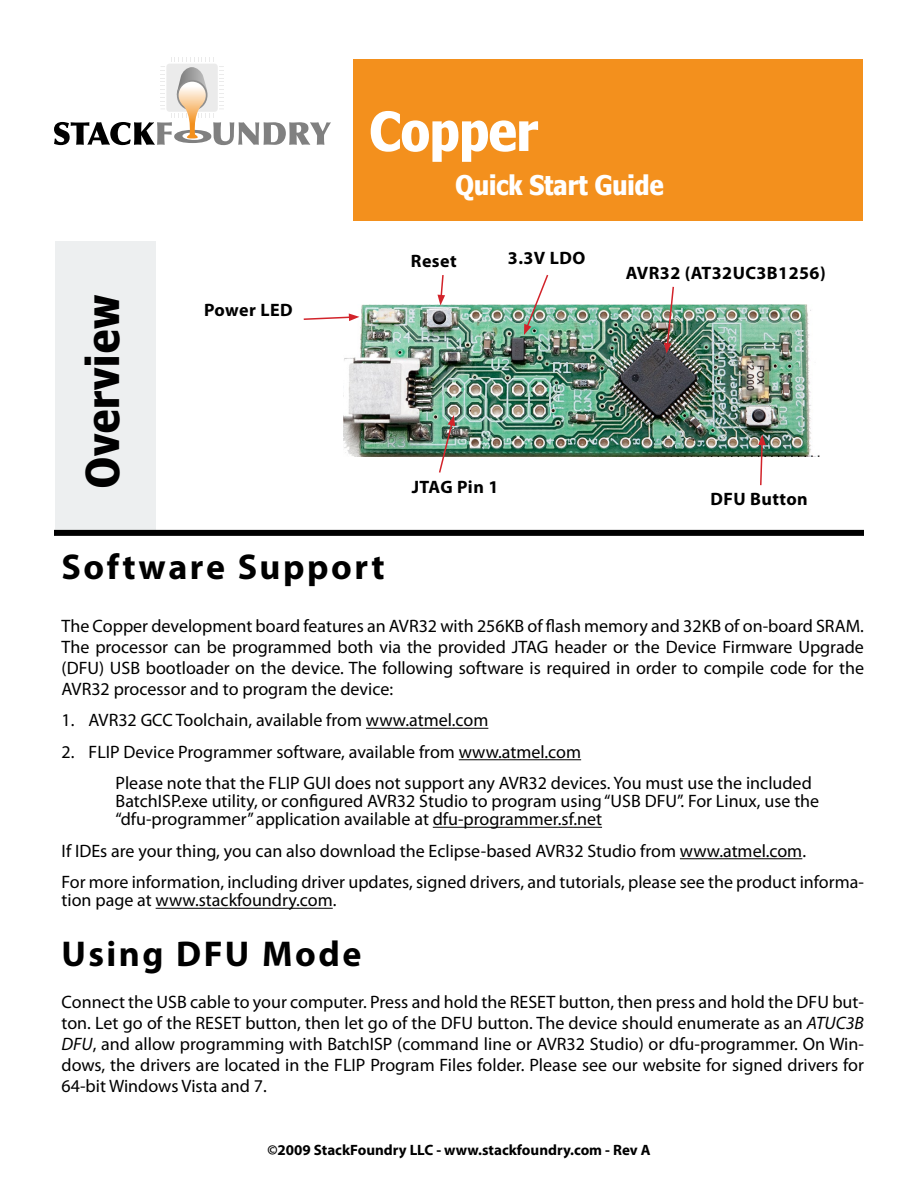
<style>
.page{position:relative;width:918px;height:1188px;background:#fff}
.page>*{position:absolute;margin:0;border:0;box-sizing:border-box;transform-origin:0 0}
.Company_Name{font:700 54px "Nina";color:#fff}
.Body{font:700 45px "Nina";letter-spacing:.025em;color:#000}
.Body-2{font:700 36px "Myriad Pro";letter-spacing:.07em;color:#000}
.Company_Name-2{font:700 27px "Nina";color:#fff}
.Body-3{font:18px/21px "Myriad Pro";color:#000;text-align:justify}
.Body-4{font:700 18px "Myriad Pro";letter-spacing:.025em;color:#000}
.Body-5{font:700 15px "Myriad Pro";color:#000}
.s1{font-style:italic}
</style>
<div class="page">
<div style="left:55px;top:241px;width:100px;height:291px;background:#edeff0"></div>
<div style="left:353px;top:59px;width:510px;height:162px;background:#f3901d"></div>
<svg style="left:54px;top:57px;width:277px;height:88px"></svg>
<img style="left:344px;top:305px;width:475px;height:151px">
<svg style="left:303px;top:313px;width:56px;height:8px"></svg>
<svg style="left:437px;top:275px;width:8px;height:30px"></svg>
<svg style="left:664px;top:286px;width:11px;height:68px"></svg>
<svg style="left:758px;top:435px;width:8px;height:51px"></svg>
<svg style="left:438px;top:415px;width:17px;height:58px"></svg>
<div style="left:54px;top:530px;width:810px;height:6px;background:#000"></div>
<hr style="left:366px;top:728px;width:122px;height:1px;background:#000">
<hr style="left:459px;top:759px;width:122px;height:1px;background:#000">
<hr style="left:433px;top:827px;width:169px;height:1px;background:#000">
<hr style="left:680px;top:858px;width:122px;height:1px;background:#000">
<hr style="left:156px;top:908px;width:177px;height:1px;background:#000">
<svg style="left:524px;top:275px;width:26px;height:60px"></svg>
<p class="Company_Name" style="left:370px;top:97px;width:170px">Copper</p>
<p class="Company_Name-2" style="left:456px;top:168px;width:209px">Quick Start Guide</p>
<p class="Body" style="left:74px;top:488px;width:195px;rotate:-90deg">Overview</p>
<p class="Body-4" style="left:204px;top:298px;width:90px">Power LED</p>
<p class="Body-4" style="left:411px;top:249px;width:47px">Reset</p>
<p class="Body-4" style="left:508px;top:246px;width:79px">3.3V LDO</p>
<p class="Body-4" style="left:626px;top:261px;width:201px">AVR32 (AT32UC3B1256)</p>
<p class="Body-4" style="left:412px;top:475px;width:88px">JTAG Pin 1</p>
<p class="Body-4" style="left:710px;top:487px;width:99px">DFU Button</p>
<p class="Body-2" style="left:62px;top:543px;width:324px">Software Support</p>
<p class="Body-3" style="left:62px;top:615px;width:804px">The Copper development board features an AVR32 with 256KB of flash memory and 32KB of on-board SRAM.<br>The processor can be programmed both via the provided JTAG header or the Device Firmware Upgrade (DFU) USB bootloader on the device. The following software is required in order to compile code for the AVR32 processor and to program the device:</p>
<p class="Body-3" style="left:62px;top:710px;width:428px">1. AVR32 GCC Toolchain, available from www.atmel.com</p>
<p class="Body-3" style="left:62px;top:741px;width:521px">2. FLIP Device Programmer software, available from www.atmel.com</p>
<p class="Body-3" style="left:116px;top:774px;width:705px;line-height:18px;text-align:left">Please note that the FLIP GUI does not support any AVR32 devices. You must use the included<br>BatchISP.exe utility, or configured AVR32 Studio to program using “USB DFU”. For Linux, use the “dfu-programmer” application available at dfu-programmer.sf.net</p>
<p class="Body-3" style="left:62px;top:840px;width:746px">If IDEs are your thing, you can also download the Eclipse-based AVR32 Studio from www.atmel.com.</p>
<p class="Body-3" style="left:62px;top:873px;width:804px;line-height:18px">For more information, including driver updates, signed drivers, and tutorials, please see the product informa&shy;tion page at www.stackfoundry.com.</p>
<p class="Body-2" style="left:62px;top:930px;width:301px">Using DFU Mode</p>
<p class="Body-3" style="left:62px;top:991px;width:804px">Connect the USB cable to your computer. Press and hold the RESET button, then press and hold the DFU but&shy;ton. Let go of the RESET button, then let go of the DFU button. The device should enumerate as an <span class="s1">ATUC3B DFU</span>, and allow programming with BatchISP (command line or AVR32 Studio) or dfu-programmer. On Win&shy;dows, the drivers are located in the FLIP Program Files folder. Please see our website for signed drivers for 64-bit Windows Vista and 7.</p>
<p class="Body-5" style="left:267px;top:1140px;width:385px">©2009 StackFoundry LLC - www.stackfoundry.com - Rev A</p>
</div>
